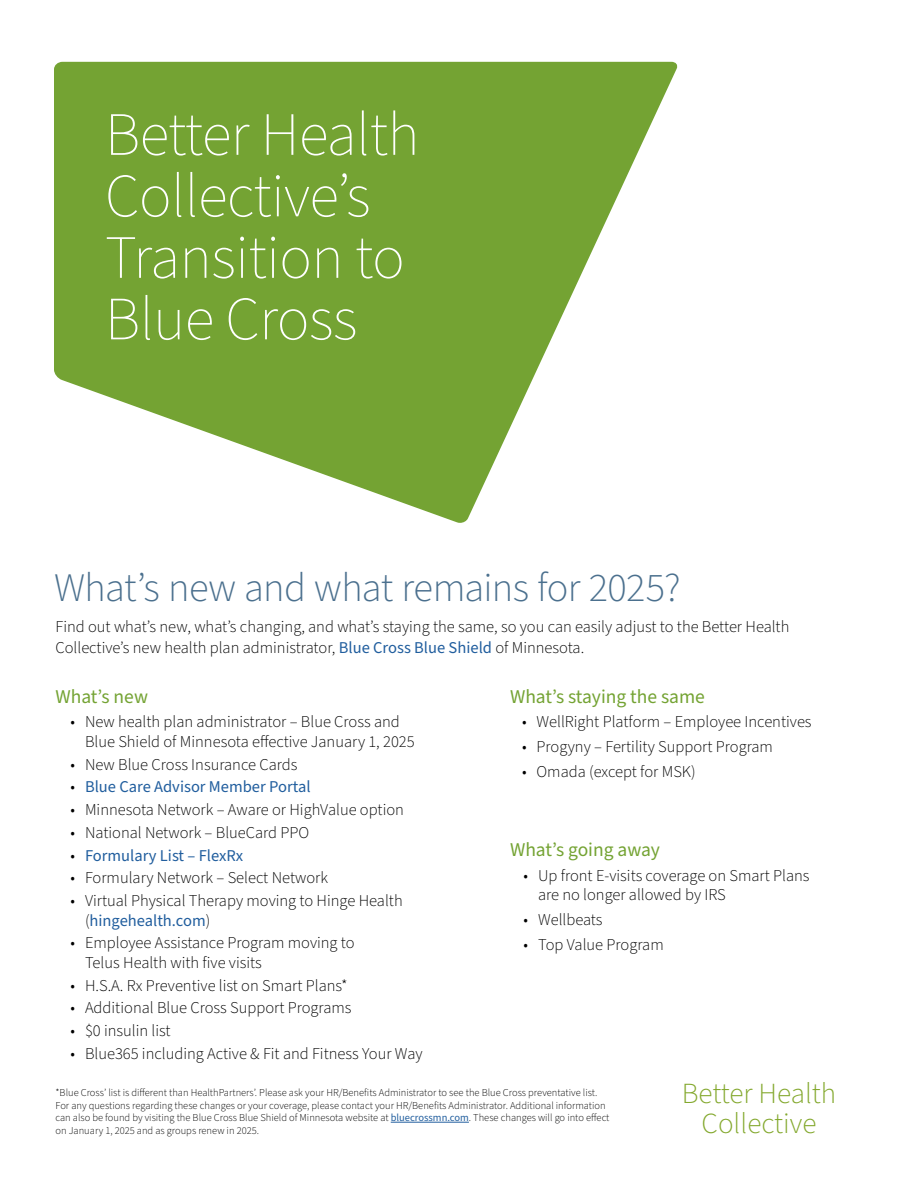
<style>
.page{position:relative;width:918px;height:1188px;background:#fff}
.page>*{position:absolute;margin:0;border:0;box-sizing:border-box;transform-origin:0 0}
.t1{font:200 61.5px/61.5px "Source Sans Pro";letter-spacing:-.01em;color:#fff}
.t2{font:300 40.5px "Source Sans Pro";letter-spacing:-.015em;color:#4b708e}
.t3{font:300 29.1px/29.1px "Source Sans Pro";color:#83a82d;text-align:center}
.t4{font:19.5px "Source Sans Pro";color:#74a333}
.t5{font:300 16.5px/19.5px "Source Sans Pro";color:#000}
.t6{font:16.5px "Source Sans Pro";color:#215e9e}
.t7{font:300 10.5px/12.6px "Source Sans Pro";color:#000}
.s1{font-weight:400;color:#215e9e}
.s2{font-weight:300;color:#000}
</style>
<div class="page">
<svg style="left:54px;top:62px;width:624px;height:461px;fill:#74a333"></svg>
<hr style="left:391px;top:1122px;width:78px;height:1px;background:#215e9e">
<h1 class="t1" style="left:105px;top:106px;width:316px">Better Health<br>Collective’s<br>Transition to<br>Blue Cross</h1>
<h2 class="t2" style="left:54px;top:560px;width:628px">What’s new and what remains for 2025?</h2>
<p class="t5" style="left:56px;top:617px;width:735px;line-height:21px">Find out what’s new, what’s changing, and what’s staying the same, so you can easily adjust to the Better Health<br>Collective’s new health plan administrator, <span class="s1">Blue Cross Blue Shield</span> of Minnesota.</p>
<p class="t4" style="left:56px;top:683px;width:94px">What’s new</p>
<p class="t5" style="left:85px;top:713px;width:331px;text-indent:-15px">• New health plan administrator – Blue Cross and<br>Blue Shield of Minnesota effective January 1, 2025</p>
<p class="t5" style="left:70px;top:755px;width:228px">• New Blue Cross Insurance Cards</p>
<p class="t6" style="left:70px;top:776px;width:242px"><span class="s2">•</span> Blue Care Advisor Member Portal</p>
<p class="t5" style="left:70px;top:800px;width:335px">• Minnesota Network – Aware or HighValue option</p>
<p class="t5" style="left:70px;top:823px;width:240px">• National Network – BlueCard PPO</p>
<p class="t6" style="left:70px;top:844px;width:174px"><span class="s2">•</span> Formulary List – FlexRx</p>
<p class="t5" style="left:70px;top:869px;width:259px">• Formulary Network – Select Network</p>
<p class="t5" style="left:85px;top:891px;width:319px;text-indent:-15px">• Virtual Physical Therapy moving to Hinge Health (<span class="s1">hingehealth.com</span>)</p>
<p class="t5" style="left:85px;top:934px;width:271px;text-indent:-15px">• Employee Assistance Program moving to<br>Telus Health with five visits</p>
<p class="t5" style="left:70px;top:976px;width:279px">• H.S.A. Rx Preventive list on Smart Plans*</p>
<p class="t5" style="left:70px;top:999px;width:283px">• Additional Blue Cross Support Programs</p>
<p class="t5" style="left:70px;top:1021px;width:102px">• $0 insulin list</p>
<p class="t5" style="left:70px;top:1044px;width:354px">• Blue365 including Active &amp; Fit and Fitness Your Way</p>
<p class="t4" style="left:510px;top:683px;width:196px">What’s staying the same</p>
<p class="t5" style="left:522px;top:713px;width:291px">• WellRight Platform – Employee Incentives</p>
<p class="t5" style="left:522px;top:738px;width:252px">• Progyny – Fertility Support Program</p>
<p class="t5" style="left:522px;top:763px;width:175px">• Omada (except for MSK)</p>
<p class="t4" style="left:510px;top:836px;width:152px">What’s going away</p>
<p class="t5" style="left:538px;top:866px;width:273px;text-indent:-15px">• Up front E-visits coverage on Smart Plans are no longer allowed by IRS</p>
<p class="t5" style="left:524px;top:911px;width:81px">• Wellbeats</p>
<p class="t5" style="left:524px;top:935px;width:142px">• Top Value Program</p>
<p class="t7" style="left:56px;top:1087px;width:556px">*Blue Cross’ list is different than HealthPartners’. Please ask your HR/Benefits Administrator to see the Blue Cross preventative list.<br>For any questions regarding these changes or your coverage, please contact your HR/Benefits Administrator. Additional information can also be found by visiting the Blue Cross Blue Shield of Minnesota website at <span class="s1">bluecrossmn.com</span>. These changes will go into effect on January 1, 2025 and as groups renew in 2025.</p>
<h3 class="t3" style="left:682px;top:1080px;width:156px">Better Health<br>Collective</h3>
</div>
